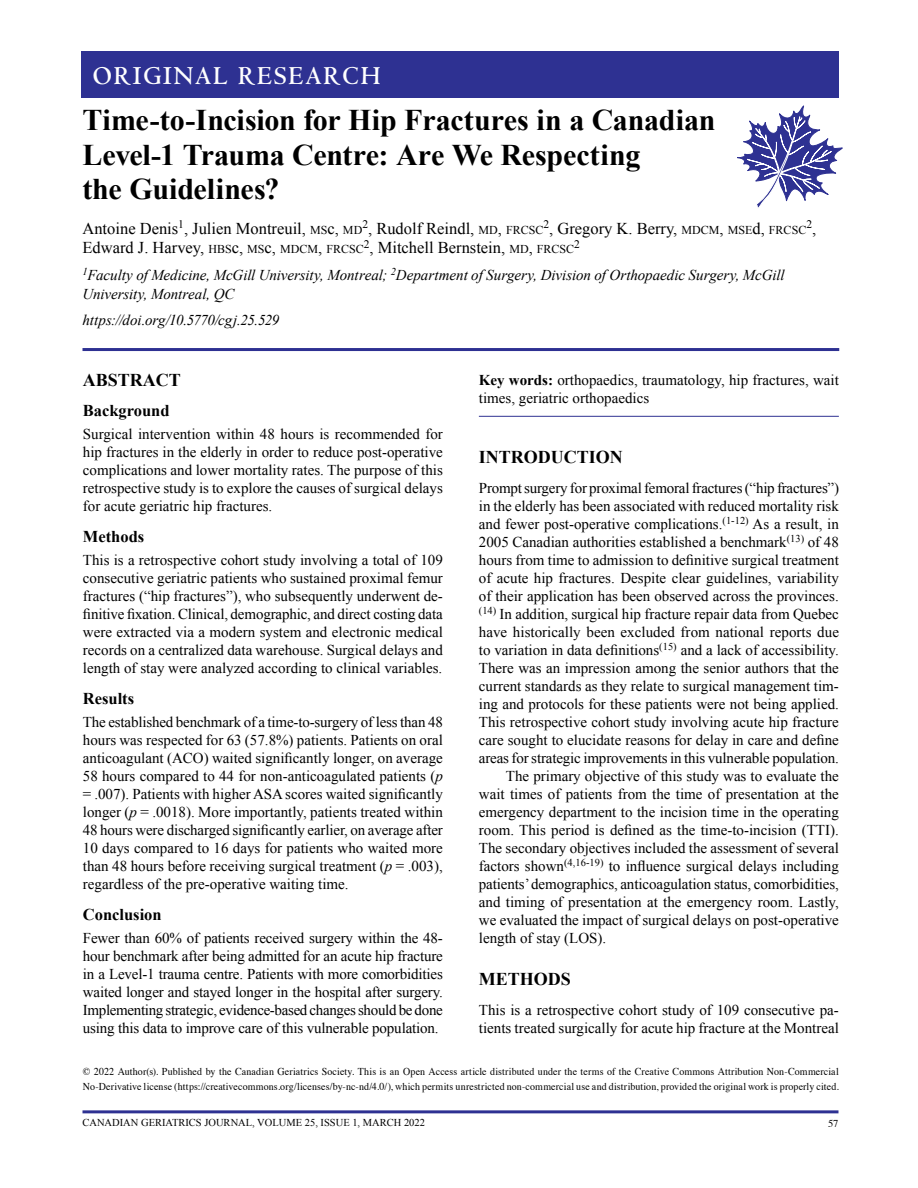
<style>
.page{position:relative;width:918px;height:1188px;background:#fff}
.page>*{position:absolute;margin:0;border:0;box-sizing:border-box;transform-origin:0 0}
.Title{font:700 30px/34.5px "Times New Roman";letter-spacing:-.005em;color:#000}
.t1{font:700 27px "Centaur";letter-spacing:.075em;color:#fff;scale:.96 1}
.HeadingLevel1{font:700 18px "Times New Roman";color:#000}
.Authors{font:16.5px "Times New Roman";color:#000}
.HeadingLevel2{font:700 16.5px "Times New Roman";color:#000}
.BodyText_NoIndent{font:15px/18px "Times New Roman";color:#000;text-align:justify}
.BodyText_Indent{font:15px/18px "Times New Roman";color:#000;text-align:justify}
.OpenPg_Destinations{font:italic 15px/19.5px "Times New Roman";letter-spacing:-.005em;color:#000}
.KeyWord_RuleBelow{font:15px/18px "Times New Roman";color:#000}
.Authors-2{font:11.55px "Times New Roman";color:#000}
.t2{font:10.5px/15px "Times";letter-spacing:.015em;color:#000;scale:.95 1}
.t3{font:10.5px "Times New Roman";color:#000}
.t4{font:10.5px "Times";letter-spacing:.015em;color:#000}
.s1{font-size:12px}
.s2{font-size:16.5px}
.s3{font-style:italic}
.s4{font-weight:700}
</style>
<div class="page">
<hr style="left:82px;top:1110px;width:756px;height:3px;background:#2e3192">
<div style="left:81px;top:51px;width:757px;height:46px;background:#2e3192"></div>
<hr style="left:479px;top:416px;width:360px;height:1px;background:#2e3192">
<hr style="left:82px;top:348px;width:757px;height:3px;background:#2e3192">
<svg style="left:737px;top:105px;width:106px;height:103px"></svg>
<p class="t1" style="left:93px;top:61px;width:301px">ORIGINAL RESEARCH</p>
<p class="Title" style="left:82px;top:102px;width:635px">Time-to-Incision for Hip Fractures in a Canadian<br>Level-1 Trauma Centre: Are We Respecting<br>the Guidelines?</p>
<p class="Authors" style="left:82px;top:217px;width:725px">Antoine Denis<sup>1</sup>, Julien Montreuil, <span class="s1">MS</span>c, <span class="s1">MD</span><sup>2</sup>, Rudolf Reindl, <span class="s1">MD</span>, <span class="s1">FRCSC</span><sup>2</sup>, Gregory K. Berry, <span class="s1">MDCM</span>, <span class="s1">MSE</span>d, <span class="s1">FRCSC</span></p>
<p class="Authors-2" style="left:806px;top:217px;width:11px">2<span class="s2">,</span></p>
<p class="Authors" style="left:82px;top:237px;width:493px">Edward J. Harvey, <span class="s1">HBS</span>c, <span class="s1">MS</span>c, <span class="s1">MDCM</span>, <span class="s1">FRCSC</span><sup>2</sup>, Mitchell Bernstein, <span class="s1">MD</span>, <span class="s1">FRCSC</span></p>
<p class="Authors-2" style="left:574px;top:236px;width:7px">2</p>
<p class="OpenPg_Destinations" style="left:82px;top:264px;width:704px"><sup>1</sup>Faculty of Medicine, McGill University, Montreal; <sup>2</sup>Department of Surgery, Division of Orthopaedic Surgery, McGill<br>University, Montreal, QC</p>
<p class="OpenPg_Destinations" style="left:82px;top:310px;width:198px">https://doi.org/10.5770/cgj.25.529</p>
<p class="HeadingLevel1" style="left:83px;top:368px;width:100px">ABSTRACT</p>
<p class="HeadingLevel2" style="left:83px;top:399px;width:88px">Background</p>
<p class="BodyText_NoIndent" style="left:83px;top:425px;width:362px">Surgical intervention within 48 hours is recommended for hip fractures in the elderly in order to reduce post-operative complications and lower mortality rates. The purpose of this retrospective study is to explore the causes of surgical delays for acute geriatric hip fractures.</p>
<p class="HeadingLevel2" style="left:83px;top:525px;width:63px">Methods</p>
<p class="BodyText_NoIndent" style="left:83px;top:551px;width:362px">This is a retrospective cohort study involving a total of 109 consecutive geriatric patients who sustained proximal femur fractures (“hip fractures”), who subsequently underwent de&shy;finitive fixation. Clinical, demographic, and direct costing data were extracted via a modern system and electronic medical records on a centralized data warehouse. Surgical delays and length of stay were analyzed according to clinical variables.</p>
<p class="HeadingLevel2" style="left:83px;top:687px;width:53px">Results</p>
<p class="BodyText_NoIndent" style="left:83px;top:713px;width:362px">The established benchmark of a time-to-surgery of less than 48 hours was respected for 63 (57.8%) patients. Patients on oral anticoagulant (ACO) waited significantly longer, on average 58 hours compared to 44 for non-anticoagulated patients (<span class="s3">p </span>= .007). Patients with higher ASA scores waited significantly longer (<span class="s3">p</span> = .0018). More importantly, patients treated within 48 hours were discharged significantly earlier, on average after 10 days compared to 16 days for patients who waited more than 48 hours before receiving surgical treatment (<span class="s3">p</span> = .003), regardless of the pre-operative waiting time.</p>
<p class="HeadingLevel2" style="left:83px;top:903px;width:80px">Conclusion</p>
<p class="BodyText_NoIndent" style="left:83px;top:929px;width:362px">Fewer than 60% of patients received surgery within the 48- hour benchmark after being admitted for an acute hip fracture in a Level-1 trauma centre. Patients with more comorbidities waited longer and stayed longer in the hospital after surgery.<br>Implementing strategic, evidence-based changes should be done using this data to improve care of this vulnerable population.</p>
<p class="KeyWord_RuleBelow" style="left:479px;top:370px;width:362px"><span class="s4">Key words:</span> orthopaedics, traumatology, hip fractures, wait times, geriatric orthopaedics</p>
<p class="HeadingLevel1" style="left:479px;top:444px;width:145px">INTRODUCTION</p>
<p class="BodyText_NoIndent" style="left:479px;top:478px;width:362px">Prompt surgery for proximal femoral fractures (“hip fractures”) in the elderly has been associated with reduced mortality risk and fewer post-operative complications.<sup>(1-12)</sup> As a result, in 2005 Canadian authorities established a benchmark<sup>(13)</sup> of 48 hours from time to admission to definitive surgical treatment of acute hip fractures. Despite clear guidelines, variability of their application has been observed across the provinces. <sup>(14)</sup> In addition, surgical hip fracture repair data from Quebec have historically been excluded from national reports due to variation in data definitions<sup>(15)</sup> and a lack of accessibility.<br>There was an impression among the senior authors that the current standards as they relate to surgical management tim&shy;ing and protocols for these patients were not being applied.<br>This retrospective cohort study involving acute hip fracture care sought to elucidate reasons for delay in care and define areas for strategic improvements in this vulnerable population.</p>
<p class="BodyText_Indent" style="left:479px;top:766px;width:362px;text-indent:27px">The primary objective of this study was to evaluate the wait times of patients from the time of presentation at the emergency department to the incision time in the operating room. This period is defined as the time-to-incision (TTI).<br>The secondary objectives included the assessment of several factors shown<sup>(4,16-19)</sup> to influence surgical delays including patients’ demographics, anticoagulation status, comorbidities, and timing of presentation at the emergency room. Lastly, we evaluated the impact of surgical delays on post-operative length of stay (LOS).</p>
<p class="HeadingLevel1" style="left:479px;top:966px;width:94px">METHODS</p>
<p class="BodyText_NoIndent" style="left:479px;top:1000px;width:362px">This is a retrospective cohort study of 109 consecutive pa&shy;tients treated surgically for acute hip fracture at the Montreal</p>
<p class="t2" style="left:83px;top:1063px;width:797px">© 2022 Author(s). Published by the Canadian Geriatrics Society. This is an Open Access article distributed under the terms of the Creative Commons Attribution Non-Commercial<br>No-Derivative license (https://creativecommons.org/licenses/by-nc-nd/4.0/), which permits unrestricted non-commercial use and distribution, provided the original work is properly cited.</p>
<p class="t3" style="left:82px;top:1116px;width:344px">CANADIAN GERIATRICS JOURNAL, VOLUME 25, ISSUE 1, MARCH 2022</p>
<p class="t4" style="left:828px;top:1114px;width:12px">57</p>
</div>
